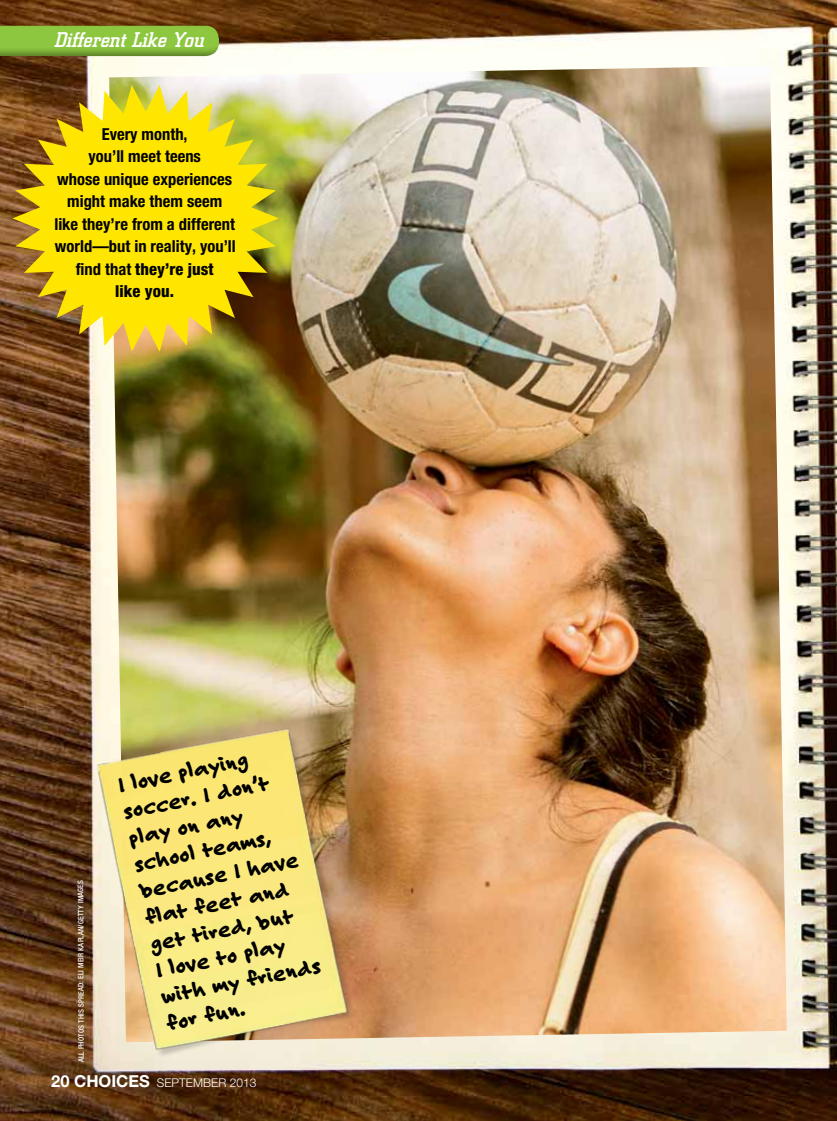
<style>
.page{position:relative;width:837px;height:1121px;background:#fff}
.page>*{position:absolute;margin:0;border:0;box-sizing:border-box;transform-origin:0 0}
.t1{font:800 22.5px/27px "Felt Tip Roman";color:#000}
.t2{font:italic 500 21px "City";color:#fff}
.t3{font:700 condensed 16.5px/22.5px "Helvetica Neue";color:#000;text-align:center}
.t4{font:300 12px "Helvetica Neue";letter-spacing:.005em;color:#fff}
.t5{font:500 condensed 7.5px "Helvetica Neue";letter-spacing:.015em;color:#fff}
.s1{font-weight:800}
.s2{font-weight:700;font-size:16.5px}
</style>
<div class="page">
<img style="left:0;top:0;width:837px;height:1120px">
<img style="left:109px;top:66px;width:678px;height:976px">
<div style="left:0;top:25px;width:231px;height:33px;background:#000;opacity:.4"></div>
<img style="left:12px;top:85px;width:267px;height:267px">
<img style="left:74px;top:711px;width:293px;height:367px">
<p class="t2" style="left:55px;top:28px;width:151px">Different Like You</p>
<p class="t3" style="left:54px;top:122px;width:183px">Every month,<br>you’ll meet teens<br>whose unique experiences might make them seem like they’re from a different world—but in reality, you’ll find that <span class="s1">they’re just<br>like you.</span></p>
<p class="t5" style="left:76px;top:1062px;width:184px;rotate:-90deg">ALL PHOTOS THIS SPREAD: ELI MEIR KAPLAN/GETTY IMAGES</p>
<h1 class="t1" style="left:116px;top:771px;width:165px;rotate:-11deg">I love playing soccer. I don’t play on any school teams, because I have flat feet and get tired, but<br>I love to play with my friends for fun.</h1>
<p class="t4" style="left:51px;top:1075px;width:207px"><span class="s2">20 CHOICES</span> SEPTEMBER 2013</p>
</div>
